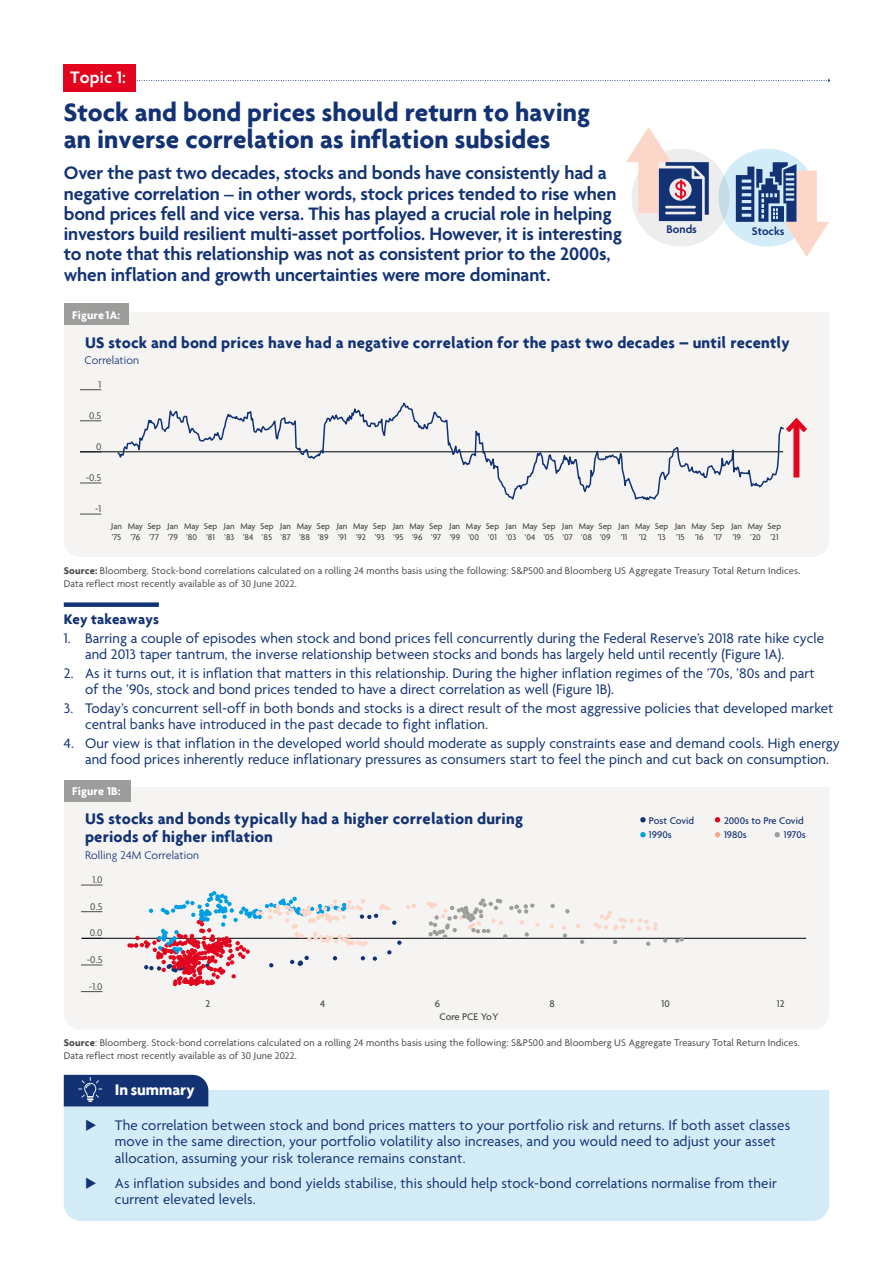
<style>
.page{position:relative;width:893px;height:1263px;background:#fff}
.page>*{position:absolute;margin:0;border:0;box-sizing:border-box;transform-origin:0 0}
.t1{font:700 27px/27px "Agenda";color:#123274}
.t2{font:600 19.5px/20.2px "Agenda";letter-spacing:-.005em;color:#123274}
.t3{font:600 18px "Agenda";letter-spacing:.01em;color:#fff}
.t4{font:700 16.5px/18px "Agenda";letter-spacing:.01em;color:#123274}
.t5{font:700 16.5px "Agenda";color:#fff}
.t6{font:15px/16.5px "Agenda";letter-spacing:.005em;color:#123274}
.t7{font:700 15px "Agenda";letter-spacing:.005em;color:#123274}
.t8{font:300 12px "Agenda";letter-spacing:.01em;color:#123274}
.t9{font:700 12px "Agenda";letter-spacing:.01em;color:#fff}
.t10{font:600 12px "Agenda";color:#123274}
.t11{font:10.5px/12.6px "Agenda";letter-spacing:.01em;color:#4a4a49}
.t12{font:500 10.5px/14.9px "Agenda";color:#123274}
.t13{font:500 10.5px "Agenda";color:#4a4a49}
.t14{font:500 9px/10.5px "Agenda";color:#4a4a49}
.s1{font-weight:700}
</style>
<div class="page">
<svg style="left:136px;top:79px;width:694px;height:3px"></svg>
<div style="left:64px;top:64px;width:72px;height:28px;background:#e3051e"></div>
<div style="left:64px;top:312px;width:765px;height:245px;background:#f6f4f2"></div>
<div style="left:64px;top:787px;width:765px;height:242px;background:#f6f4f2"></div>
<div style="left:64px;top:602px;width:95px;height:5px;background:#123274"></div>
<div style="left:64px;top:1090px;width:765px;height:131px;background:#d4ecf7"></div>
<div style="left:64px;top:1075px;width:144px;height:31px;background:#123274"></div>
<div style="left:632px;top:149px;width:97px;height:98px;background:#ededed;border-radius:50%"></div>
<svg style="left:626px;top:127px;width:83px;height:94px"></svg>
<svg style="left:718px;top:149px;width:98px;height:98px;fill:#d4ecf7"></svg>
<svg style="left:736px;top:162px;width:93px;height:95px"></svg>
<div style="left:64px;top:304px;width:64px;height:21px;background:#9d9d9c"></div>
<div style="left:64px;top:780px;width:66px;height:21px;background:#9d9d9c"></div>
<svg style="left:80px;top:389px;width:21px;height:1px"></svg>
<svg style="left:80px;top:421px;width:21px;height:1px"></svg>
<svg style="left:80px;top:452px;width:21px;height:1px"></svg>
<svg style="left:80px;top:483px;width:21px;height:1px"></svg>
<svg style="left:80px;top:514px;width:21px;height:1px"></svg>
<hr style="left:80px;top:451px;width:703px;height:1px;background:#000">
<svg style="left:640px;top:817px;width:6px;height:5px"></svg>
<svg style="left:715px;top:817px;width:5px;height:5px"></svg>
<svg style="left:640px;top:832px;width:6px;height:5px"></svg>
<svg style="left:715px;top:832px;width:5px;height:5px"></svg>
<svg style="left:774px;top:832px;width:6px;height:5px"></svg>
<svg style="left:81px;top:885px;width:21px;height:1px"></svg>
<svg style="left:81px;top:911px;width:21px;height:1px"></svg>
<svg style="left:81px;top:965px;width:21px;height:1px"></svg>
<svg style="left:81px;top:991px;width:21px;height:1px"></svg>
<hr style="left:82px;top:938px;width:724px;height:1px;background:#000">
<svg style="left:127px;top:891px;width:289px;height:95px"></svg>
<svg style="left:550px;top:924px;width:4px;height:5px"></svg>
<svg style="left:576px;top:923px;width:4px;height:5px"></svg>
<svg style="left:594px;top:911px;width:64px;height:20px"></svg>
<svg style="left:550px;top:904px;width:5px;height:4px"></svg>
<svg style="left:565px;top:909px;width:5px;height:4px"></svg>
<svg style="left:426px;top:898px;width:114px;height:41px"></svg>
<svg style="left:562px;top:926px;width:5px;height:12px"></svg>
<svg style="left:580px;top:940px;width:4px;height:4px"></svg>
<svg style="left:613px;top:940px;width:4px;height:4px"></svg>
<svg style="left:646px;top:942px;width:4px;height:4px"></svg>
<svg style="left:663px;top:938px;width:4px;height:5px"></svg>
<svg style="left:675px;top:937px;width:9px;height:6px"></svg>
<div style="left:793px;top:421px;width:6px;height:56px;background:#e3051e"></div>
<svg style="left:785px;top:414px;width:27px;height:23px"></svg>
<svg style="left:116px;top:400px;width:669px;height:103px"></svg>
<p class="t3" style="left:70px;top:68px;width:57px">Topic 1:</p>
<h1 class="t1" style="left:64px;top:99px;width:528px">Stock and bond prices should return to having an inverse correlation as inflation subsides</h1>
<p class="t2" style="left:64px;top:164px;width:560px">Over the past two decades, stocks and bonds have consistently had a negative correlation – in other words, stock prices tended to rise when bond prices fell and vice versa. This has played a crucial role in helping investors build resilient multi-asset portfolios. However, it is interesting to note that this relationship was not as consistent prior to the 2000s, when inflation and growth uncertainties were more dominant.</p>
<p class="t10" style="left:667px;top:223px;width:32px">Bonds</p>
<p class="t10" style="left:752px;top:225px;width:34px">Stocks</p>
<p class="t9" style="left:72px;top:307px;width:49px">Figure 1A:</p>
<p class="t8" style="left:85px;top:354px;width:56px">Correlation</p>
<p class="t4" style="left:85px;top:333px;width:706px">US stock and bond prices have had a negative correlation for the past two decades – until recently</p>
<p class="t11" style="left:99px;top:379px;width:4px">1</p>
<p class="t11" style="left:89px;top:410px;width:14px">0.5</p>
<p class="t11" style="left:96px;top:441px;width:7px">0</p>
<p class="t11" style="left:86px;top:472px;width:17px">-0.5</p>
<p class="t11" style="left:95px;top:503px;width:8px">-1</p>
<p class="t14" style="left:111px;top:522px;width:12px">Jan ’75</p>
<p class="t14" style="left:128px;top:522px;width:17px;text-align:center">May ’76</p>
<p class="t14" style="left:147px;top:522px;width:15px">Sep ’77</p>
<p class="t14" style="left:168px;top:522px;width:12px">Jan ’79</p>
<p class="t14" style="left:184px;top:522px;width:17px">May ’80</p>
<p class="t14" style="left:204px;top:522px;width:15px">Sep ’81</p>
<p class="t14" style="left:224px;top:522px;width:12px">Jan ’83</p>
<p class="t14" style="left:240px;top:522px;width:17px">May ’84</p>
<p class="t14" style="left:260px;top:522px;width:15px">Sep ’85</p>
<p class="t14" style="left:280px;top:522px;width:12px">Jan ’87</p>
<p class="t14" style="left:297px;top:522px;width:17px">May ’88</p>
<p class="t14" style="left:316px;top:522px;width:15px">Sep ’89</p>
<p class="t14" style="left:337px;top:522px;width:12px">Jan ’91</p>
<p class="t14" style="left:353px;top:522px;width:17px">May ’92</p>
<p class="t14" style="left:373px;top:522px;width:15px">Sep ’93</p>
<p class="t14" style="left:393px;top:522px;width:12px">Jan ’95</p>
<p class="t14" style="left:410px;top:522px;width:17px">May ’96</p>
<p class="t14" style="left:429px;top:522px;width:15px">Sep ’97</p>
<p class="t14" style="left:449px;top:522px;width:12px">Jan ’99</p>
<p class="t14" style="left:466px;top:522px;width:17px">May ’00</p>
<p class="t14" style="left:486px;top:522px;width:15px">Sep ’01</p>
<p class="t14" style="left:506px;top:522px;width:12px">Jan ’03</p>
<p class="t14" style="left:522px;top:522px;width:17px">May ’04</p>
<p class="t14" style="left:542px;top:522px;width:15px">Sep ’05</p>
<p class="t14" style="left:562px;top:522px;width:12px">Jan ’07</p>
<p class="t14" style="left:579px;top:522px;width:17px">May ’08</p>
<p class="t14" style="left:598px;top:522px;width:15px">Sep ’09</p>
<p class="t14" style="left:619px;top:522px;width:12px">Jan ’11</p>
<p class="t14" style="left:635px;top:522px;width:17px;text-align:center">May ’12</p>
<p class="t14" style="left:655px;top:522px;width:15px">Sep ’13</p>
<p class="t14" style="left:675px;top:522px;width:12px">Jan ’15</p>
<p class="t14" style="left:691px;top:522px;width:17px;text-align:center">May ’16</p>
<p class="t14" style="left:711px;top:522px;width:15px">Sep ’17</p>
<p class="t14" style="left:731px;top:522px;width:12px">Jan ’19</p>
<p class="t14" style="left:748px;top:522px;width:17px">May ’20</p>
<p class="t14" style="left:768px;top:522px;width:15px">Sep ’21</p>
<p class="t11" style="left:64px;top:565px;width:738px"><span class="s1">Source:</span> Bloomberg. Stock-bond correlations calculated on a rolling 24 months basis using the following: S&amp;P500 and Bloomberg US Aggregate Treasury Total Return Indices.<br>Data reflect most recently available as of 30 June 2022.</p>
<p class="t7" style="left:64px;top:610px;width:97px">Key takeaways</p>
<p class="t6" style="left:85px;top:630px;width:741px;text-indent:-21px">1. Barring a couple of episodes when stock and bond prices fell concurrently during the Federal Reserve’s 2018 rate hike cycle and 2013 taper tantrum, the inverse relationship between stocks and bonds has largely held until recently (Figure 1A).</p>
<p class="t6" style="left:85px;top:665px;width:731px;text-indent:-21px">2. As it turns out, it is inflation that matters in this relationship. During the higher inflation regimes of the ’70s, ’80s and part of the ’90s, stock and bond prices tended to have a direct correlation as well (Figure 1B).</p>
<p class="t6" style="left:85px;top:701px;width:750px;text-indent:-21px">3. Today’s concurrent sell-off in both bonds and stocks is a direct result of the most aggressive policies that developed market central banks have introduced in the past decade to fight inflation.</p>
<p class="t6" style="left:85px;top:736px;width:756px;text-indent:-21px">4. Our view is that inflation in the developed world should moderate as supply constraints ease and demand cools. High energy and food prices inherently reduce inflationary pressures as consumers start to feel the pinch and cut back on consumption.</p>
<p class="t9" style="left:72px;top:784px;width:50px">Figure 1B:</p>
<p class="t4" style="left:85px;top:810px;width:439px">US stocks and bonds typically had a higher correlation during periods of higher inflation</p>
<p class="t8" style="left:85px;top:848px;width:116px">Rolling 24M Correlation</p>
<p class="t11" style="left:92px;top:874px;width:12px">1.0</p>
<p class="t11" style="left:90px;top:901px;width:14px">0.5</p>
<p class="t11" style="left:90px;top:927px;width:14px">0.0</p>
<p class="t11" style="left:87px;top:954px;width:17px">-0.5</p>
<p class="t11" style="left:89px;top:980px;width:15px">-1.0</p>
<p class="t12" style="left:649px;top:813px;width:47px">Post Covid<br>1990s</p>
<p class="t12" style="left:724px;top:813px;width:81px">2000s to Pre Covid<br>1980s</p>
<p class="t12" style="left:784px;top:828px;width:23px">1970s</p>
<p class="t13" style="left:206px;top:998px;width:6px">2</p>
<p class="t13" style="left:320px;top:998px;width:7px">4</p>
<p class="t13" style="left:435px;top:998px;width:7px">6</p>
<p class="t13" style="left:550px;top:998px;width:7px">8</p>
<p class="t13" style="left:661px;top:998px;width:10px">10</p>
<p class="t13" style="left:777px;top:998px;width:9px">12</p>
<p class="t13" style="left:439px;top:1010px;width:61px">Core PCE YoY</p>
<p class="t11" style="left:64px;top:1037px;width:738px"><span class="s1">Source</span>: Bloomberg. Stock-bond correlations calculated on a rolling 24 months basis using the following: S&amp;P500 and Bloomberg US Aggregate Treasury Total Return Indices.<br>Data reflect most recently available as of 30 June 2022.</p>
<p class="t5" style="left:115px;top:1080px;width:82px">In summary</p>
<p class="t6" style="left:115px;top:1118px;width:677px;text-indent:-30px">◆ The correlation between stock and bond prices matters to your portfolio risk and returns. If both asset classes move in the same direction, your portfolio volatility also increases, and you would need to adjust your asset allocation, assuming your risk tolerance remains constant.</p>
<p class="t6" style="left:115px;top:1176px;width:664px;text-indent:-30px">◆ As inflation subsides and bond yields stabilise, this should help stock-bond correlations normalise from their current elevated levels.</p>
</div>
